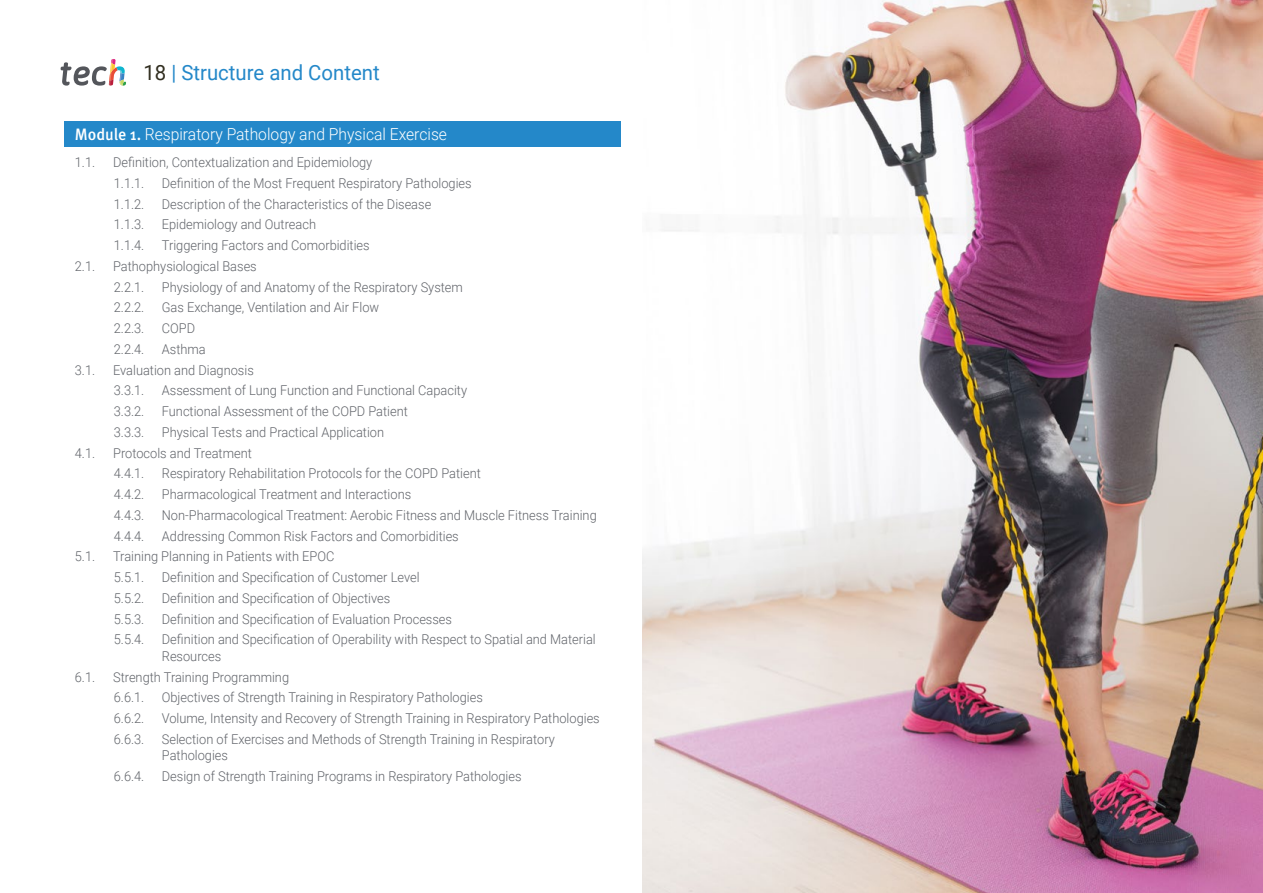
<style>
.page{position:relative;width:1263px;height:893px;background:#fff}
.page>*{position:absolute;margin:0;border:0;box-sizing:border-box;transform-origin:0 0}
.t1{font:21px "Roboto";color:#2488c9}
.t2{font:300 16.5px "Roboto";color:#fff;scale:.95 1}
.t3{font:300 13.5px/20.7px "Roboto";color:#61646a;scale:.95 1}
.s1{color:#312e20}
.s2{font-family:"Meta Pro";font-weight:500}
</style>
<div class="page">
<div style="left:64px;top:121px;width:557px;height:25px;background:#2488c9"></div>
<img style="left:642px;top:0;width:621px;height:893px">
<svg style="left:61px;top:59px;width:65px;height:27px"></svg>
<h1 class="t1" style="left:144px;top:57px;width:238px"><span class="s1">18</span> | Structure and Content</h1>
<p class="t2" style="left:75px;top:123px;width:393px"><span class="s2">Module 1.</span> Respiratory Pathology and Physical Exercise</p>
<p class="t3" style="left:75px;top:151px;width:23px">1.1.</p>
<p class="t3" style="left:113px;top:151px;width:274px">Definition, Contextualization and Epidemiology<br>1.1.1.</p>
<p class="t3" style="left:162px;top:172px;width:328px">Definition of the Most Frequent Respiratory Pathologies</p>
<p class="t3" style="left:114px;top:193px;width:34px">1.1.2.</p>
<p class="t3" style="left:162px;top:193px;width:285px">Description of the Characteristics of the Disease</p>
<p class="t3" style="left:114px;top:214px;width:34px">1.1.3.</p>
<p class="t3" style="left:162px;top:214px;width:164px">Epidemiology and Outreach</p>
<p class="t3" style="left:114px;top:234px;width:34px">1.1.4.</p>
<p class="t3" style="left:162px;top:234px;width:220px">Triggering Factors and Comorbidities</p>
<p class="t3" style="left:75px;top:255px;width:23px">2.1.</p>
<p class="t3" style="left:113px;top:255px;width:153px">Pathophysiological Bases<br>2.2.1.</p>
<p class="t3" style="left:162px;top:276px;width:318px">Physiology of and Anatomy of the Respiratory System</p>
<p class="t3" style="left:114px;top:297px;width:34px">2.2.2.</p>
<p class="t3" style="left:162px;top:297px;width:230px">Gas Exchange, Ventilation and Air Flow</p>
<p class="t3" style="left:114px;top:317px;width:34px">2.2.3.</p>
<p class="t3" style="left:162px;top:317px;width:37px">COPD</p>
<p class="t3" style="left:114px;top:338px;width:34px">2.2.4.</p>
<p class="t3" style="left:162px;top:338px;width:48px">Asthma</p>
<p class="t3" style="left:75px;top:359px;width:23px">3.1.</p>
<p class="t3" style="left:113px;top:359px;width:150px">Evaluation and Diagnosis<br>3.3.1.</p>
<p class="t3" style="left:162px;top:380px;width:323px">Assessment of Lung Function and Functional Capacity</p>
<p class="t3" style="left:114px;top:400px;width:34px">3.3.2.</p>
<p class="t3" style="left:162px;top:400px;width:261px">Functional Assessment of the COPD Patient</p>
<p class="t3" style="left:114px;top:421px;width:34px">3.3.3.</p>
<p class="t3" style="left:162px;top:421px;width:235px">Physical Tests and Practical Application</p>
<p class="t3" style="left:75px;top:442px;width:23px">4.1.</p>
<p class="t3" style="left:113px;top:442px;width:148px">Protocols and Treatment<br>4.4.1.</p>
<p class="t3" style="left:162px;top:463px;width:337px">Respiratory Rehabilitation Protocols for the COPD Patient</p>
<p class="t3" style="left:114px;top:483px;width:34px">4.4.2.</p>
<p class="t3" style="left:162px;top:483px;width:264px">Pharmacological Treatment and Interactions</p>
<p class="t3" style="left:114px;top:504px;width:34px">4.4.3.</p>
<p class="t3" style="left:162px;top:504px;width:459px">Non-Pharmacological Treatment: Aerobic Fitness and Muscle Fitness Training</p>
<p class="t3" style="left:114px;top:525px;width:34px">4.4.4.</p>
<p class="t3" style="left:162px;top:525px;width:314px">Addressing Common Risk Factors and Comorbidities</p>
<p class="t3" style="left:75px;top:546px;width:23px">5.1.</p>
<p class="t3" style="left:113px;top:546px;width:234px">Training Planning in Patients with EPOC<br>5.5.1.</p>
<p class="t3" style="left:162px;top:566px;width:273px">Definition and Specification of Customer Level</p>
<p class="t3" style="left:114px;top:587px;width:34px">5.5.2.</p>
<p class="t3" style="left:162px;top:587px;width:242px">Definition and Specification of Objectives</p>
<p class="t3" style="left:114px;top:608px;width:34px">5.5.3.</p>
<p class="t3" style="left:162px;top:608px;width:307px">Definition and Specification of Evaluation Processes</p>
<p class="t3" style="left:114px;top:629px;width:34px">5.5.4.</p>
<p class="t3" style="left:162px;top:631px;width:458px;line-height:16.5px">Definition and Specification of Operability with Respect to Spatial and Material<br>Resources</p>
<p class="t3" style="left:75px;top:666px;width:23px">6.1.</p>
<p class="t3" style="left:113px;top:666px;width:187px">Strength Training Programming<br>6.6.1.</p>
<p class="t3" style="left:162px;top:687px;width:339px">Objectives of Strength Training in Respiratory Pathologies</p>
<p class="t3" style="left:114px;top:707px;width:34px">6.6.2.</p>
<p class="t3" style="left:162px;top:707px;width:462px">Volume, Intensity and Recovery of Strength Training in Respiratory Pathologies</p>
<p class="t3" style="left:114px;top:728px;width:34px">6.6.3.</p>
<p class="t3" style="left:162px;top:730px;width:415px;line-height:16.5px">Selection of Exercises and Methods of Strength Training in Respiratory<br>Pathologies</p>
<p class="t3" style="left:114px;top:765px;width:34px">6.6.4.</p>
<p class="t3" style="left:162px;top:765px;width:380px">Design of Strength Training Programs in Respiratory Pathologies</p>
</div>
